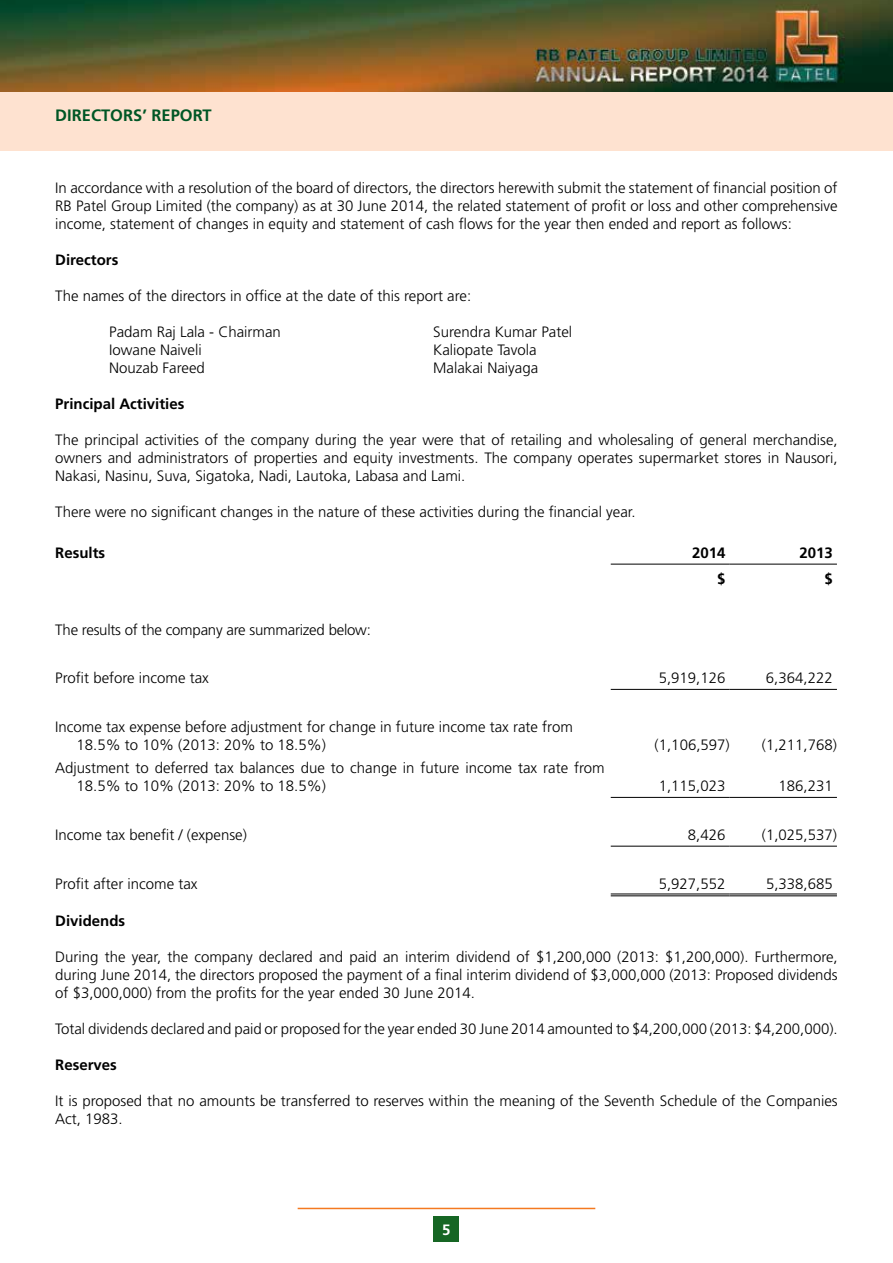
<style>
.page{position:relative;width:893px;height:1263px;background:#fff}
.page>*{position:absolute;margin:0;border:0;box-sizing:border-box;transform-origin:0 0}
.t1{font:700 16.5px "Frutiger";color:#005625}
.t2{font:300 15px/18px "Frutiger";color:#000;text-align:justify}
.t3{font:700 15px "Frutiger";color:#000}
.t4{font:700 15px "Frutiger";color:#fff}
</style>
<div class="page">
<img style="left:0;top:0;width:893px;height:92px">
<hr style="left:298px;top:1208px;width:297px;height:1px;background:#f47920">
<div style="left:433px;top:1216px;width:26px;height:26px;background:#166624"></div>
<div style="left:0;top:92px;width:893px;height:59px;background:#fee2d0"></div>
<hr style="left:611px;top:689px;width:119px;height:1px;background:#000">
<hr style="left:730px;top:689px;width:107px;height:1px;background:#000">
<hr style="left:611px;top:797px;width:119px;height:1px;background:#000">
<hr style="left:730px;top:797px;width:107px;height:1px;background:#000">
<hr style="left:611px;top:846px;width:119px;height:1px;background:#000">
<hr style="left:730px;top:846px;width:107px;height:1px;background:#000">
<hr style="left:611px;top:564px;width:119px;height:1px;background:#000">
<hr style="left:730px;top:564px;width:107px;height:1px;background:#000">
<hr style="left:611px;top:894px;width:119px;height:1px;background:#000">
<hr style="left:611px;top:895px;width:119px;height:1px;background:#000">
<hr style="left:730px;top:894px;width:107px;height:1px;background:#000">
<hr style="left:730px;top:895px;width:107px;height:1px;background:#000">
<p class="t1" style="left:55px;top:105px;width:158px">DIRECTORS’ REPORT</p>
<p class="t2" style="left:55px;top:179px;width:784px">In accordance with a resolution of the board of directors, the directors herewith submit the statement of financial position of RB Patel Group Limited (the company) as at 30 June 2014, the related statement of profit or loss and other comprehensive income, statement of changes in equity and statement of cash flows for the year then ended and report as follows:</p>
<p class="t3" style="left:55px;top:251px;width:65px">Directors</p>
<p class="t2" style="left:55px;top:287px;width:417px">The names of the directors in office at the date of this report are:</p>
<p class="t2" style="left:109px;top:323px;width:173px">Padam Raj Lala - Chairman</p>
<p class="t2" style="left:433px;top:323px;width:140px">Surendra Kumar Patel</p>
<p class="t2" style="left:109px;top:341px;width:94px">Iowane Naiveli</p>
<p class="t2" style="left:433px;top:341px;width:105px">Kaliopate Tavola</p>
<p class="t2" style="left:109px;top:359px;width:97px">Nouzab Fareed</p>
<p class="t2" style="left:433px;top:359px;width:106px">Malakai Naiyaga</p>
<p class="t3" style="left:55px;top:395px;width:131px">Principal Activities</p>
<p class="t2" style="left:55px;top:431px;width:784px">The principal activities of the company during the year were that of retailing and wholesaling of general merchandise, owners and administrators of properties and equity investments. The company operates supermarket stores in Nausori, Nakasi, Nasinu, Suva, Sigatoka, Nadi, Lautoka, Labasa and Lami.</p>
<p class="t2" style="left:55px;top:503px;width:582px">There were no significant changes in the nature of these activities during the financial year.</p>
<p class="t3" style="left:55px;top:544px;width:51px">Results</p>
<p class="t3" style="left:692px;top:544px;width:35px">2014</p>
<p class="t3" style="left:799px;top:544px;width:35px">2013</p>
<p class="t3" style="left:717px;top:570px;width:10px">$</p>
<p class="t3" style="left:824px;top:570px;width:10px">$</p>
<p class="t2" style="left:55px;top:621px;width:317px">The results of the company are summarized below:</p>
<p class="t2" style="left:55px;top:669px;width:155px">Profit before income tax</p>
<p class="t2" style="left:659px;top:669px;width:68px">5,919,126</p>
<p class="t2" style="left:766px;top:669px;width:68px">6,364,222</p>
<p class="t2" style="left:77px;top:718px;width:498px;text-indent:-21px">Income tax expense before adjustment for change in future income tax rate from<br>18.5% to 10% (2013: 20% to 18.5%)</p>
<p class="t2" style="left:655px;top:736px;width:77px">(1,106,597)</p>
<p class="t2" style="left:762px;top:736px;width:77px">(1,211,768)</p>
<p class="t2" style="left:77px;top:759px;width:530px;text-indent:-21px">Adjustment to deferred tax balances due to change in future income tax rate from<br>18.5% to 10% (2013: 20% to 18.5%)</p>
<p class="t2" style="left:659px;top:777px;width:68px">1,115,023</p>
<p class="t2" style="left:778px;top:777px;width:56px">186,231</p>
<p class="t2" style="left:55px;top:826px;width:193px">Income tax benefit / (expense)</p>
<p class="t2" style="left:688px;top:826px;width:39px">8,426</p>
<p class="t2" style="left:762px;top:826px;width:77px">(1,025,537)</p>
<p class="t2" style="left:55px;top:875px;width:144px">Profit after income tax</p>
<p class="t2" style="left:659px;top:875px;width:68px">5,927,552</p>
<p class="t2" style="left:766px;top:875px;width:68px">5,338,685</p>
<p class="t3" style="left:55px;top:912px;width:72px">Dividends</p>
<p class="t2" style="left:55px;top:948px;width:784px">During the year, the company declared and paid an interim dividend of $1,200,000 (2013: $1,200,000). Furthermore, during June 2014, the directors proposed the payment of a final interim dividend of $3,000,000 (2013: Proposed dividends of $3,000,000) from the profits for the year ended 30 June 2014.</p>
<p class="t2" style="left:55px;top:1020px;width:784px">Total dividends declared and paid or proposed for the year ended 30 June 2014 amounted to $4,200,000 (2013: $4,200,000).</p>
<p class="t3" style="left:55px;top:1056px;width:63px">Reserves</p>
<p class="t2" style="left:55px;top:1092px;width:784px">It is proposed that no amounts be transferred to reserves within the meaning of the Seventh Schedule of the Companies<br>Act, 1983.</p>
<p class="t4" style="left:442px;top:1220px;width:10px">5</p>
</div>
